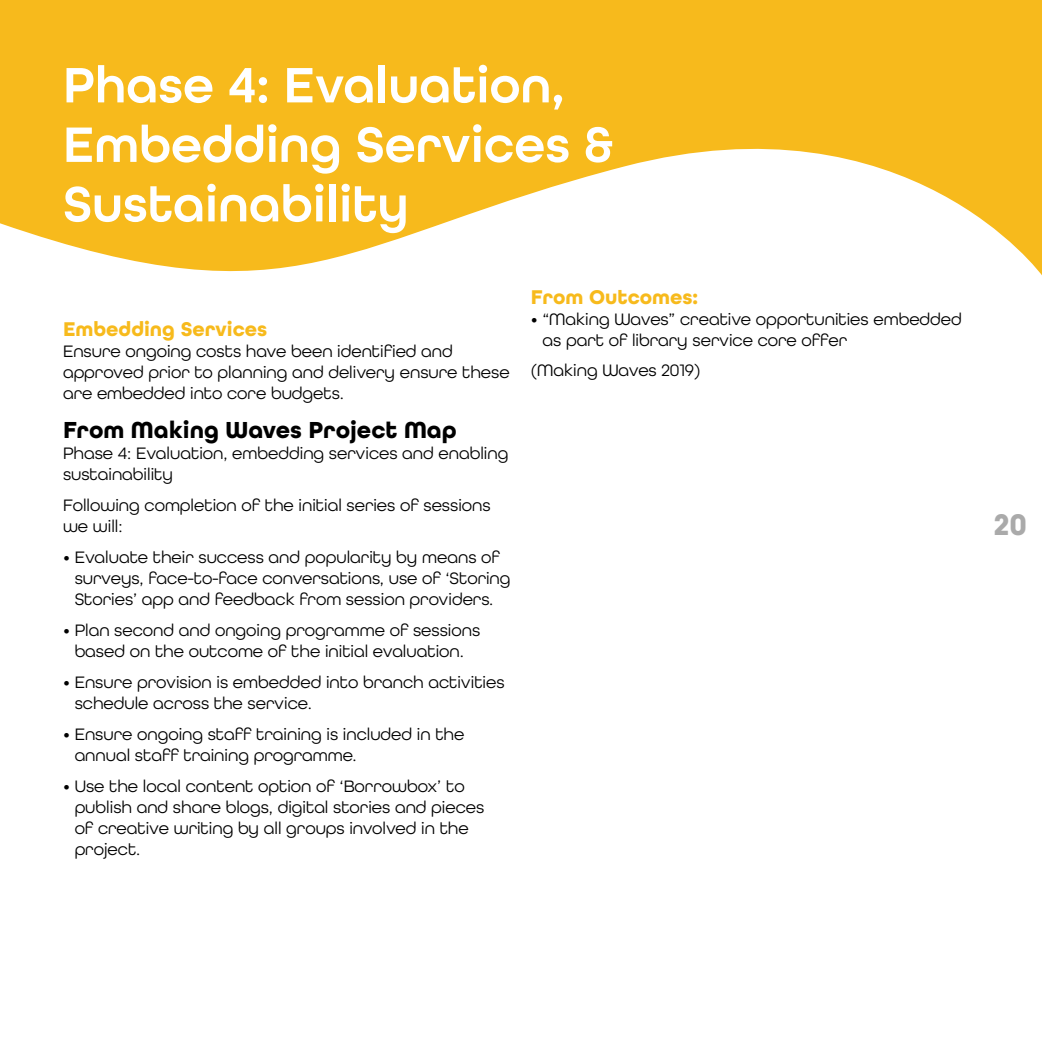
<style>
.page{position:relative;width:1042px;height:1042px;background:#fff}
.page>*{position:absolute;margin:0;border:0;box-sizing:border-box;transform-origin:0 0}
.t1{font:600 52.5px/59.5px "All Round Gothic";color:#fff}
.t2{font:700 31.5px "All Round Gothic";color:#aaa}
.t3{font:700 24.5px "All Round Gothic";color:#000}
.t4{font:700 21px "All Round Gothic";color:#f7ba1c}
.t5{font:17.5px/21px "All Round Gothic";color:#000}
</style>
<div class="page">
<svg style="left:0;top:0;width:1042px;height:276px;fill:#f7ba1c"></svg>
<h1 class="t1" style="left:63px;top:55px;width:552px">Phase 4: Evaluation,<br>Embedding Services &amp;<br>Sustainability</h1>
<p class="t4" style="left:63px;top:316px;width:206px">Embedding Services</p>
<p class="t5" style="left:63px;top:340px;width:448px">Ensure ongoing costs have been identified and approved prior to planning and delivery ensure these are embedded into core budgets.</p>
<h3 class="t3" style="left:63px;top:416px;width:395px">From Making Waves Project Map</h3>
<p class="t5" style="left:63px;top:443px;width:447px">Phase 4: Evaluation, embedding services and enabling sustainability</p>
<p class="t5" style="left:63px;top:495px;width:429px">Following completion of the initial series of sessions we will:</p>
<p class="t5" style="left:75px;top:546px;width:437px;text-indent:-12px">• Evaluate their success and popularity by means of surveys, face-to-face conversations, use of ‘Storing<br>Stories’ app and feedback from session providers.</p>
<p class="t5" style="left:63px;top:619px;width:419px;text-align:center">• Plan second and ongoing programme of sessions based on the outcome of the initial evaluation.</p>
<p class="t5" style="left:75px;top:671px;width:431px;text-indent:-12px">• Ensure provision is embedded into branch activities schedule across the service.</p>
<p class="t5" style="left:75px;top:723px;width:391px;text-indent:-12px">• Ensure ongoing staff training is included in the annual staff training programme.</p>
<p class="t5" style="left:75px;top:775px;width:411px;text-indent:-12px">• Use the local content option of ‘Borrowbox’ to publish and share blogs, digital stories and pieces of creative writing by all groups involved in the project.</p>
<p class="t4" style="left:531px;top:284px;width:169px">From Outcomes:</p>
<p class="t5" style="left:542px;top:308px;width:421px;text-indent:-12px">• “Making Waves” creative opportunities embedded as part of library service core offer</p>
<p class="t5" style="left:531px;top:360px;width:171px">(Making Waves 2019)</p>
<h2 class="t2" style="left:994px;top:505px;width:35px">20</h2>
</div>
